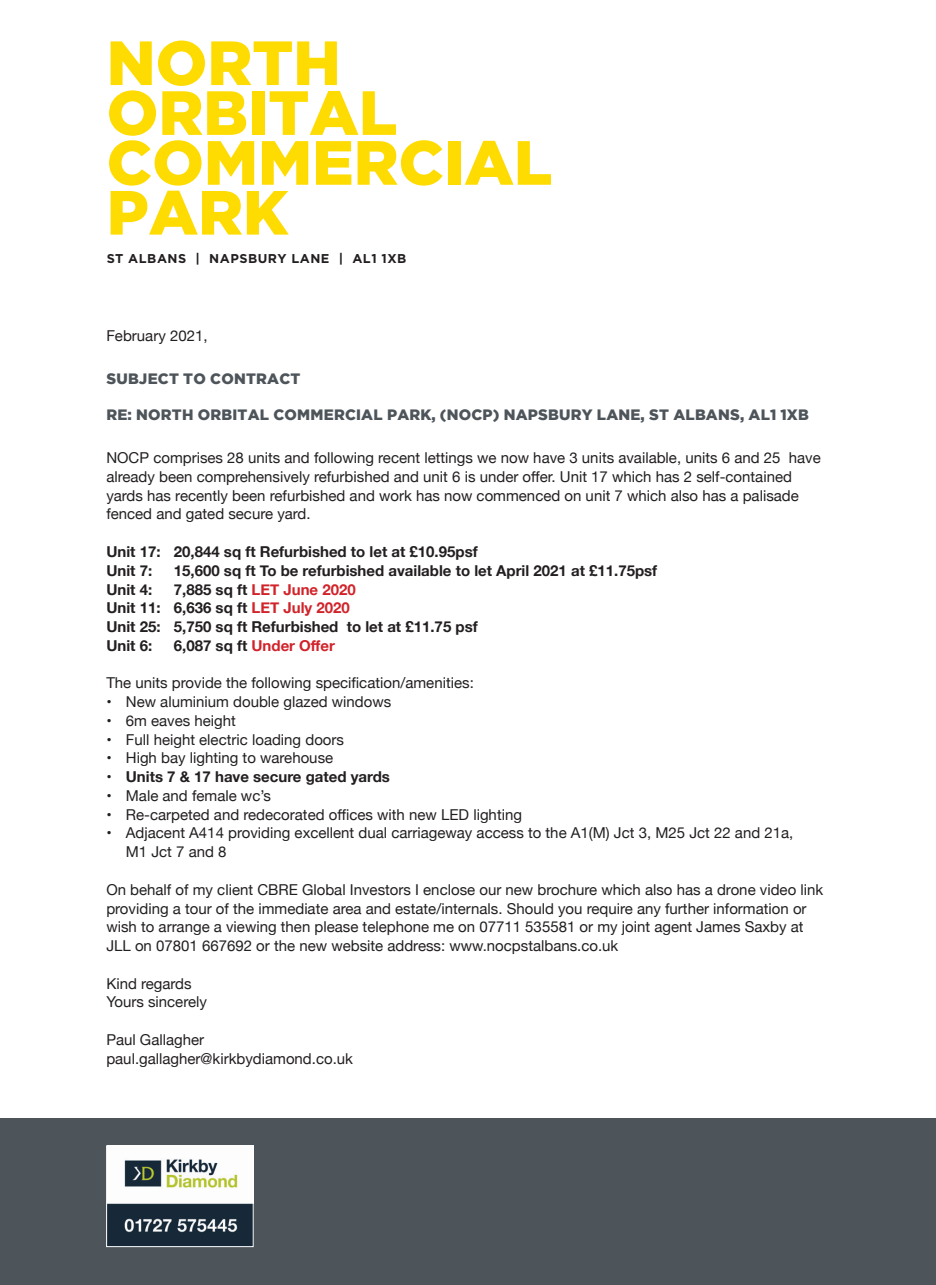
<style>
.page{position:relative;width:936px;height:1285px;background:#fff}
.page>*{position:absolute;margin:0;border:0;box-sizing:border-box;transform-origin:0 0}
.t1{font:900 62.25px/49.8px "Gotham";color:#ffdc01}
.t2{font:15px/18.8px "Helvetica Neue";color:#231f20}
.t3{font:700 15px/18.8px "Helvetica Neue";color:#231f20}
.t4{font:900 15px "Gotham";letter-spacing:.015em;color:#4d545a}
.t5{font:700 15px "Helvetica Neue";color:#d1232a}
.t6{font:700 12.75px "Gotham";letter-spacing:.04em;color:#231f20}
.s1{color:#d1232a}
.s2{color:#231f20}
.s3{font-weight:400}
</style>
<div class="page">
<div style="left:0;top:1117px;width:935px;height:167px;background:#4d545a"></div>
<img style="left:108px;top:1147px;width:143px;height:97px">
<div style="left:106px;top:1145px;width:147px;height:101px;border:1px solid #fff"></div>
<h1 class="t1" style="left:107px;top:37px;width:447px">NORTH<br>ORBITAL<br>COMMERCIAL<br>PARK</h1>
<p class="t6" style="left:107px;top:251px;width:301px">ST ALBANS | NAPSBURY LANE | AL1 1XB</p>
<p class="t2" style="left:106px;top:327px;width:103px">February 2021,</p>
<p class="t4" style="left:106px;top:369px;width:195px">SUBJECT TO CONTRACT</p>
<p class="t4" style="left:106px;top:406px;width:703px">RE: NORTH ORBITAL COMMERCIAL PARK, (NOCP) NAPSBURY LANE, ST ALBANS, AL1 1XB</p>
<p class="t2" style="left:106px;top:449px;width:716px">NOCP comprises 28 units and following recent lettings we now have 3 units available, units 6 and 25 have already been comprehensively refurbished and unit 6 is under offer. Unit 17 which has 2 self-contained yards has recently been refurbished and work has now commenced on unit 7 which also has a palisade fenced and gated secure yard.</p>
<p class="t3" style="left:106px;top:542px;width:373px">Unit 17: 20,844 sq ft Refurbished to let at £10.95psf<br>Unit 7:</p>
<p class="t3" style="left:174px;top:561px;width:485px">15,600 sq ft To be refurbished available to let April 2021 at £11.75psf</p>
<p class="t3" style="left:106px;top:580px;width:47px">Unit 4:</p>
<p class="t3" style="left:106px;top:580px;width:373px;text-indent:68px">7,885 sq ft <span class="s1">LET June 2020<br></span>Unit 11: 6,636 sq ft <span class="s1">LET July 2020<br></span>Unit 25: 5,750 sq ft Refurbished to let at £11.75 psf<br>Unit 6:</p>
<p class="t5" style="left:174px;top:633px;width:162px"><span class="s2">6,087 sq ft</span> Under Offer</p>
<p class="t2" style="left:106px;top:674px;width:369px">The units provide the following specification/amenities:</p>
<p class="t2" style="left:106px;top:693px;width:286px">• New aluminium double glazed windows</p>
<p class="t2" style="left:106px;top:712px;width:131px">• 6m eaves height</p>
<p class="t2" style="left:106px;top:730px;width:239px">• Full height electric loading doors</p>
<p class="t2" style="left:106px;top:749px;width:228px">• High bay lighting to warehouse</p>
<p class="t3" style="left:106px;top:767px;width:285px"><span class="s3">•</span> Units 7 &amp; 17 have secure gated yards</p>
<p class="t2" style="left:106px;top:787px;width:166px">• Male and female wc’s</p>
<p class="t2" style="left:106px;top:805px;width:417px">• Re-carpeted and redecorated offices with new LED lighting</p>
<p class="t2" style="left:126px;top:824px;width:669px;text-indent:-20px">• Adjacent A414 providing excellent dual carriageway access to the A1(M) Jct 3, M25 Jct 22 and 21a,<br>M1 Jct 7 and 8</p>
<p class="t2" style="left:106px;top:880px;width:718px">On behalf of my client CBRE Global Investors I enclose our new brochure which also has a drone video link providing a tour of the immediate area and estate/internals. Should you require any further information or wish to arrange a viewing then please telephone me on 07711 535581 or my joint agent James Saxby at JLL on 07801 667692 or the new website address: www.nocpstalbans.co.uk</p>
<p class="t2" style="left:106px;top:974px;width:102px">Kind regards<br>Yours sincerely</p>
<p class="t2" style="left:106px;top:1030px;width:248px">Paul Gallagher paul.gallagher@kirkbydiamond.co.uk</p>
</div>
